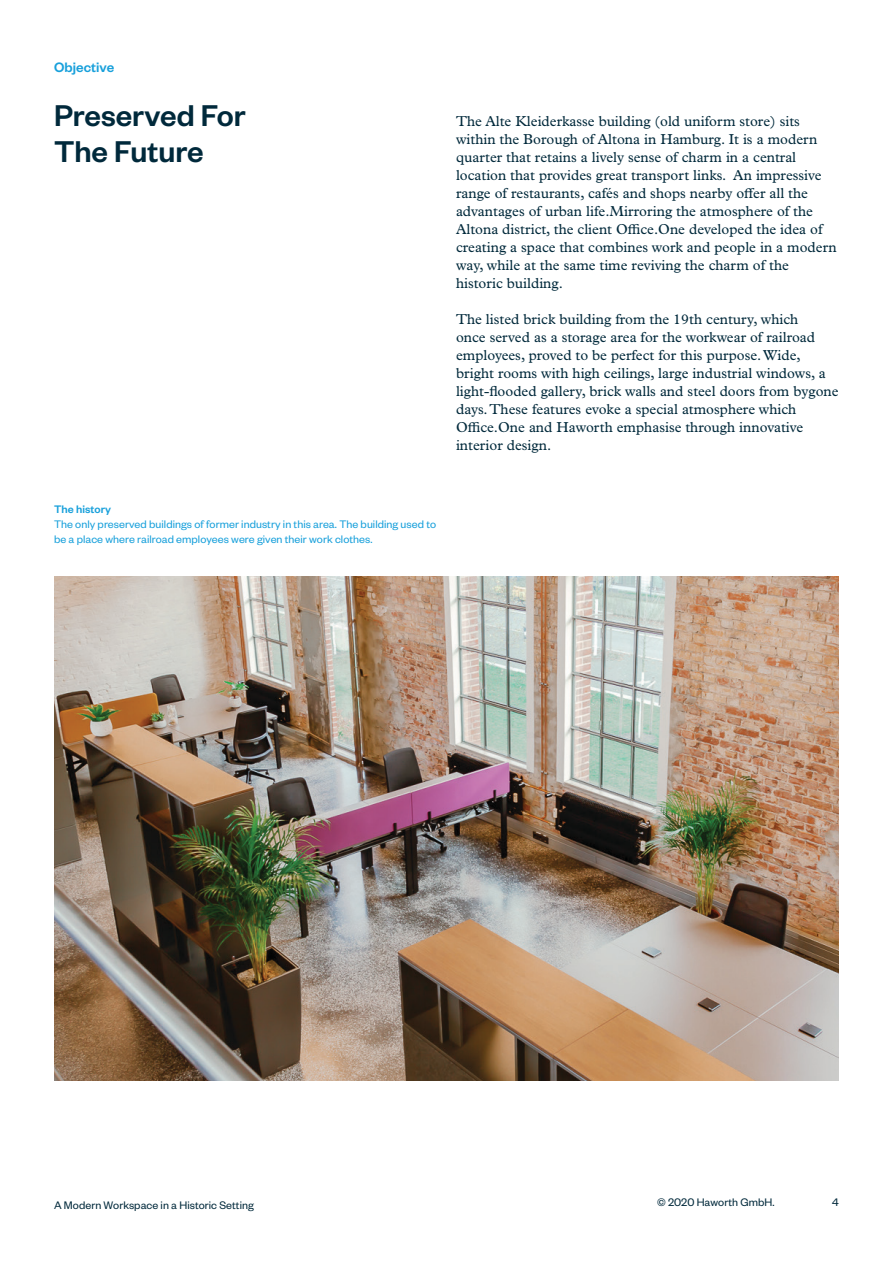
<style>
.page{position:relative;width:893px;height:1263px;background:#fff}
.page>*{position:absolute;margin:0;border:0;box-sizing:border-box;transform-origin:0 0}
.Founders_Large_Title{font:500 33px "Founders Grotesk";color:#00293b}
.Founders_Standard_Te{font:500 15px "Founders Grotesk";letter-spacing:.005em;color:#18a0db}
.Plantin_Standard_Tex{font:14.4px/18px "Plantin MT Pro";color:#00293b}
.Founders_Subtext_8_1{font:12px/15px "Founders Grotesk";letter-spacing:.005em;color:#18a0db}
.Founders_Subtext_8_1-2{font:12px "Founders Grotesk";letter-spacing:.005em;color:#00293b}
.Founders_Subtext_8_1-3{font:500 12px "Founders Grotesk";letter-spacing:.005em;color:#18a0db}
</style>
<div class="page">
<img style="left:54px;top:576px;width:785px;height:504px">
<p class="Founders_Standard_Te" style="left:54px;top:58px;width:62px">Objective</p>
<p class="Founders_Large_Title" style="left:54px;top:95px;width:193px">Preserved For</p>
<p class="Founders_Large_Title" style="left:54px;top:131px;width:151px">The Future</p>
<p class="Plantin_Standard_Tex" style="left:456px;top:112px;width:382px">The Alte Kleiderkasse building (old uniform store) sits within the Borough of Altona in Hamburg. It is a modern quarter that retains a lively sense of charm in a central location that provides great transport links. An impressive range of restaurants, cafés and shops nearby offer all the advantages of urban life.Mirroring the atmosphere of the Altona district, the client Office.One developed the idea of creating a space that combines work and people in a modern way, while at the same time reviving the charm of the historic building.</p>
<p class="Plantin_Standard_Tex" style="left:456px;top:310px;width:384px">The listed brick building from the 19th century, which<br>once served as a storage area for the workwear of railroad employees, proved to be perfect for this purpose. Wide, bright rooms with high ceilings, large industrial windows, a light-flooded gallery, brick walls and steel doors from bygone days. These features evoke a special atmosphere which Office.One and Haworth emphasise through innovative interior design.</p>
<p class="Founders_Subtext_8_1-3" style="left:54px;top:502px;width:59px">The history</p>
<p class="Founders_Subtext_8_1" style="left:54px;top:516px;width:384px">The only preserved buildings of former industry in this area. The building used to be a place where railroad employees were given their work clothes.</p>
<p class="Founders_Subtext_8_1-2" style="left:54px;top:1198px;width:201px">A Modern Workspace in a Historic Setting</p>
<p class="Founders_Subtext_8_1-2" style="left:657px;top:1195px;width:119px">© 2020 Haworth GmbH.</p>
<p class="Founders_Subtext_8_1-2" style="left:832px;top:1195px;width:8px">4</p>
</div>
